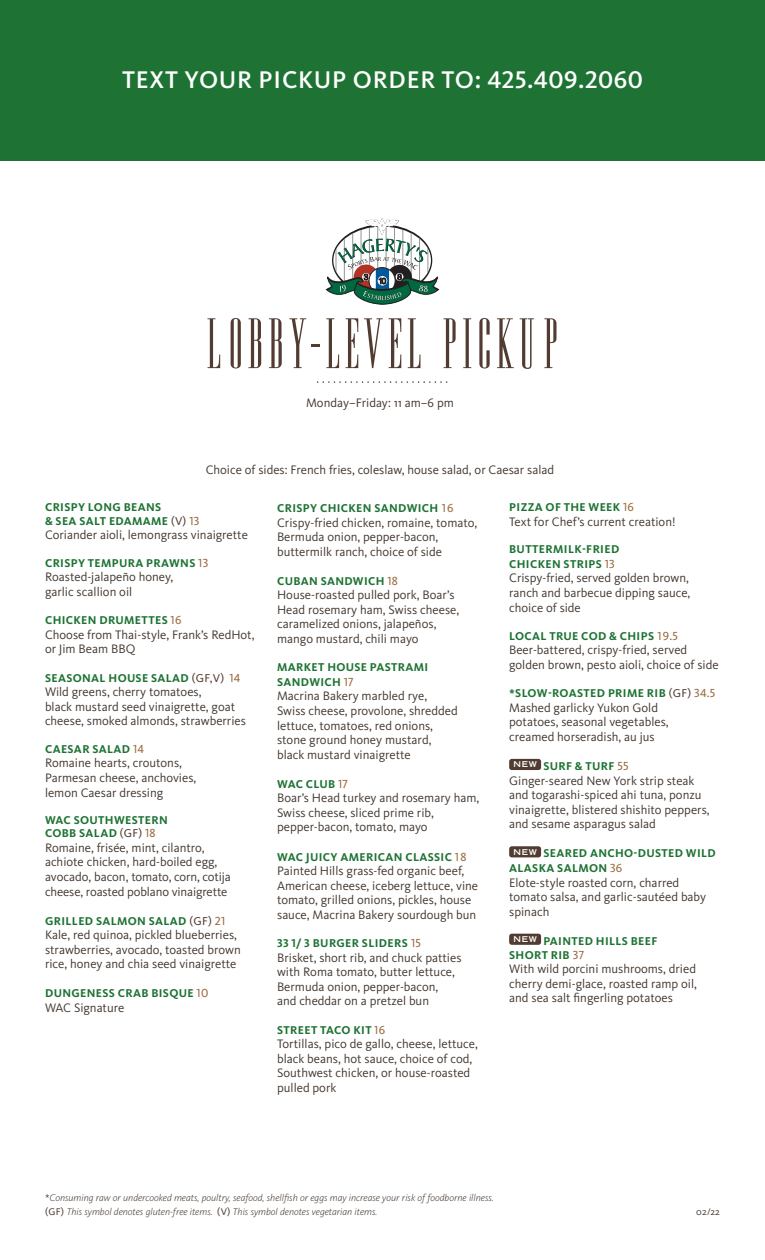
<style>
.page{position:relative;width:765px;height:1260px;background:#fff}
.page>*{position:absolute;margin:0;border:0;box-sizing:border-box;transform-origin:0 0}
.t1{font:63.5px "Long Tall Sally EEN Plain";letter-spacing:.08em;color:#523c32}
.Torchy_s_Lunch_Menu{font:500 25px "Kievit OT";letter-spacing:.03em;color:#fff}
.Torchy_s_Menu_Descri{font:12.75px/14.6px "Kievit OT";color:#43372f}
.Torchy_s_Lunch_Menu-2{font:12.75px/14.6px "Kievit OT";color:#43372f}
.Torchy_s_Lunch_Menu-3{font:700 11.75px/13.8px "Kievit OT";letter-spacing:.03em;color:#1e7334}
.Torchy_s_Menu_Descri-2{font:700 11.75px/14.6px "Kievit OT";letter-spacing:.03em;color:#1e7334}
.Torchy_s_Menu_Descri-3{font:italic 300 10px "Kievit OT";color:#43372f}
.Torchy_s_Menu_Descri-4{font:10px "Kievit OT";color:#43372f}
.t2{font:700 expanded 8px "Trade Gothic LH";letter-spacing:.1em;color:#fff}
.s1{font-weight:400;color:#523c32}
.s2{font-weight:400;font-size:12.12px;color:#99693b}
.s3{font-weight:400;font-style:normal}
.s4{font-weight:400;font-style:normal;color:#523c32}
</style>
<div class="page">
<div style="left:509px;top:759px;width:32px;height:11px;background:#523c32;border-radius:3px"></div>
<div style="left:509px;top:846px;width:32px;height:11px;background:#523c32;border-radius:3px"></div>
<div style="left:509px;top:934px;width:32px;height:11px;background:#523c32;border-radius:3px"></div>
<svg style="left:317px;top:381px;width:130px;height:2px"></svg>
<div style="left:0;top:0;width:765px;height:161px;background:#1e7334"></div>
<svg style="left:326px;top:218px;width:113px;height:86px"></svg>
<p class="Torchy_s_Lunch_Menu" style="left:122px;top:65px;width:522px">TEXT YOUR PICKUP ORDER TO: 425.409.2060</p>
<p class="t1" style="left:207px;top:318px;width:353px">LOBBY-LEVEL PICKUP</p>
<p class="Torchy_s_Menu_Descri" style="left:306px;top:395px;width:149px">Monday–Friday: 11 am–6 pm</p>
<p class="Torchy_s_Menu_Descri" style="left:206px;top:462px;width:350px">Choice of sides: French fries, coleslaw, house salad, or Caesar salad</p>
<p class="Torchy_s_Lunch_Menu-3" style="left:45px;top:500px;width:156px">CRISPY LONG BEANS<br>&amp; SEA SALT EDAMAME <span class="s1">(V)</span> <span class="s2">13</span></p>
<p class="Torchy_s_Menu_Descri" style="left:45px;top:528px;width:204px">Coriander aioli, lemongrass vinaigrette</p>
<p class="Torchy_s_Lunch_Menu-3" style="left:45px;top:556px;width:165px">CRISPY TEMPURA PRAWNS <span class="s2">13</span></p>
<p class="Torchy_s_Menu_Descri" style="left:45px;top:570px;width:130px">Roasted-jalapeño honey, garlic scallion oil</p>
<p class="Torchy_s_Lunch_Menu-3" style="left:45px;top:613px;width:138px">CHICKEN DRUMETTES <span class="s2">16</span></p>
<p class="Torchy_s_Menu_Descri" style="left:45px;top:627px;width:211px">Choose from Thai-style, Frank’s RedHot, or Jim Beam BBQ</p>
<p class="Torchy_s_Lunch_Menu-3" style="left:45px;top:671px;width:197px">SEASONAL HOUSE SALAD <span class="s1">(GF,V)</span> <span class="s2">14</span></p>
<p class="Torchy_s_Menu_Descri" style="left:45px;top:685px;width:203px">Wild greens, cherry tomatoes,<br>black mustard seed vinaigrette, goat cheese, smoked almonds, strawberries</p>
<p class="Torchy_s_Lunch_Menu-3" style="left:45px;top:742px;width:100px">CAESAR SALAD <span class="s2">14</span></p>
<p class="Torchy_s_Menu_Descri" style="left:45px;top:756px;width:153px">Romaine hearts, croutons,<br>Parmesan cheese, anchovies, lemon Caesar dressing</p>
<p class="Torchy_s_Lunch_Menu-3" style="left:45px;top:813px;width:124px">WAC SOUTHWESTERN<br>COBB SALAD <span class="s1">(GF)</span> <span class="s2">18</span></p>
<p class="Torchy_s_Menu_Descri" style="left:45px;top:840px;width:187px">Romaine, frisée, mint, cilantro, achiote chicken, hard-boiled egg, avocado, bacon, tomato, corn, cotija cheese, roasted poblano vinaigrette</p>
<p class="Torchy_s_Lunch_Menu-3" style="left:45px;top:914px;width:182px">GRILLED SALMON SALAD <span class="s1">(GF)</span> <span class="s2">21</span></p>
<p class="Torchy_s_Menu_Descri" style="left:45px;top:928px;width:197px">Kale, red quinoa, pickled blueberries, strawberries, avocado, toasted brown rice, honey and chia seed vinaigrette</p>
<p class="Torchy_s_Lunch_Menu-3" style="left:45px;top:987px;width:165px">DUNGENESS CRAB BISQUE <span class="s2">10</span></p>
<p class="Torchy_s_Menu_Descri" style="left:45px;top:1001px;width:81px">WAC Signature</p>
<p class="Torchy_s_Lunch_Menu-3" style="left:277px;top:501px;width:178px">CRISPY CHICKEN SANDWICH <span class="s2">16</span></p>
<p class="Torchy_s_Lunch_Menu-2" style="left:277px;top:515px;width:202px">Crispy-fried chicken, romaine, tomato,<br>Bermuda onion, pepper-bacon, buttermilk ranch, choice of side</p>
<p class="Torchy_s_Lunch_Menu-3" style="left:277px;top:574px;width:122px">CUBAN SANDWICH <span class="s2">18</span></p>
<p class="Torchy_s_Menu_Descri" style="left:277px;top:588px;width:184px">House-roasted pulled pork, Boar’s<br>Head rosemary ham, Swiss cheese, caramelized onions, jalapeños, mango mustard, chili mayo</p>
<p class="Torchy_s_Lunch_Menu-3" style="left:277px;top:660px;width:153px;line-height:14.5px">MARKET HOUSE PASTRAMI<br>SANDWICH <span class="s2">17</span></p>
<p class="Torchy_s_Menu_Descri" style="left:277px;top:689px;width:182px">Macrina Bakery marbled rye,<br>Swiss cheese, provolone, shredded lettuce, tomatoes, red onions, stone ground honey mustard, black mustard vinaigrette</p>
<p class="Torchy_s_Lunch_Menu-3" style="left:277px;top:777px;width:72px">WAC CLUB <span class="s2">17</span></p>
<p class="Torchy_s_Menu_Descri" style="left:277px;top:791px;width:204px">Boar’s Head turkey and rosemary ham,<br>Swiss cheese, sliced prime rib, pepper-bacon, tomato, mayo</p>
<p class="Torchy_s_Lunch_Menu-3" style="left:277px;top:850px;width:191px">WAC JUICY AMERICAN CLASSIC <span class="s2">18</span></p>
<p class="Torchy_s_Menu_Descri" style="left:277px;top:864px;width:203px">Painted Hills grass-fed organic beef, American cheese, iceberg lettuce, vine tomato, grilled onions, pickles, house sauce, Macrina Bakery sourdough bun</p>
<p class="Torchy_s_Lunch_Menu-3" style="left:277px;top:936px;width:145px">33 1/ 3 BURGER SLIDERS <span class="s2">15</span></p>
<p class="Torchy_s_Menu_Descri" style="left:277px;top:950px;width:186px">Brisket, short rib, and chuck patties with Roma tomato, butter lettuce,<br>Bermuda onion, pepper-bacon,<br>and cheddar on a pretzel bun</p>
<p class="Torchy_s_Menu_Descri-2" style="left:277px;top:1022px;width:109px">STREET TACO KIT <span class="s2">16</span></p>
<p class="Torchy_s_Menu_Descri" style="left:277px;top:1037px;width:202px">Tortillas, pico de gallo, cheese, lettuce, black beans, hot sauce, choice of cod,<br>Southwest chicken, or house-roasted pulled pork</p>
<p class="Torchy_s_Menu_Descri-2" style="left:509px;top:500px;width:126px">PIZZA OF THE WEEK <span class="s2">16</span></p>
<p class="Torchy_s_Menu_Descri" style="left:509px;top:514px;width:168px">Text for Chef’s current creation!</p>
<p class="Torchy_s_Lunch_Menu-3" style="left:509px;top:542px;width:112px;line-height:14.5px">BUTTERMILK-FRIED<br>CHICKEN STRIPS <span class="s2">13</span></p>
<p class="Torchy_s_Menu_Descri" style="left:509px;top:571px;width:183px;text-align:justify">Crispy-fried, served golden brown, ranch and barbecue dipping sauce, choice of side</p>
<p class="Torchy_s_Lunch_Menu-3" style="left:509px;top:629px;width:170px">LOCAL TRUE COD &amp; CHIPS <span class="s2">19.5</span></p>
<p class="Torchy_s_Menu_Descri" style="left:509px;top:643px;width:211px">Beer-battered, crispy-fried, served golden brown, pesto aioli, choice of side</p>
<p class="Torchy_s_Lunch_Menu-3" style="left:509px;top:686px;width:208px">*SLOW-ROASTED PRIME RIB <span class="s1">(GF)</span> <span class="s2">34.5</span></p>
<p class="Torchy_s_Menu_Descri" style="left:509px;top:700px;width:161px">Mashed garlicky Yukon Gold potatoes, seasonal vegetables, creamed horseradish, au jus</p>
<p class="t2" style="left:513px;top:759px;width:25px">NEW</p>
<p class="Torchy_s_Menu_Descri-2" style="left:543px;top:759px;width:87px">SURF &amp; TURF <span class="s2">55</span></p>
<p class="Torchy_s_Menu_Descri" style="left:509px;top:773px;width:202px">Ginger-seared New York strip steak and togarashi-spiced ahi tuna, ponzu vinaigrette, blistered shishito peppers, and sesame asparagus salad</p>
<p class="t2" style="left:513px;top:847px;width:25px">NEW</p>
<p class="Torchy_s_Menu_Descri-2" style="left:509px;top:846px;width:208px;text-indent:34px">SEARED ANCHO-DUSTED WILD<br>ALASKA SALMON <span class="s2">36</span></p>
<p class="Torchy_s_Menu_Descri" style="left:509px;top:875px;width:199px">Elote-style roasted corn, charred tomato salsa, and garlic-sautéed baby spinach</p>
<p class="t2" style="left:513px;top:934px;width:25px">NEW</p>
<p class="Torchy_s_Lunch_Menu-3" style="left:509px;top:934px;width:150px;text-indent:34px">PAINTED HILLS BEEF<br>SHORT RIB <span class="s2">37</span></p>
<p class="Torchy_s_Menu_Descri" style="left:509px;top:962px;width:189px;text-align:justify">With wild porcini mushrooms, dried cherry demi-glace, roasted ramp oil, and sea salt fingerling potatoes</p>
<p class="Torchy_s_Menu_Descri-3" style="left:45px;top:1192px;width:450px"><span class="s3">*</span>Consuming raw or undercooked meats, poultry, seafood, shellfish or eggs may increase your risk of foodborne illness.</p>
<p class="Torchy_s_Menu_Descri-3" style="left:45px;top:1206px;width:334px"><span class="s4">(GF)</span> This symbol denotes gluten-free items. <span class="s4">(V)</span> This symbol denotes vegetarian items.</p>
<p class="Torchy_s_Menu_Descri-4" style="left:696px;top:1206px;width:25px">02/22</p>
</div>
